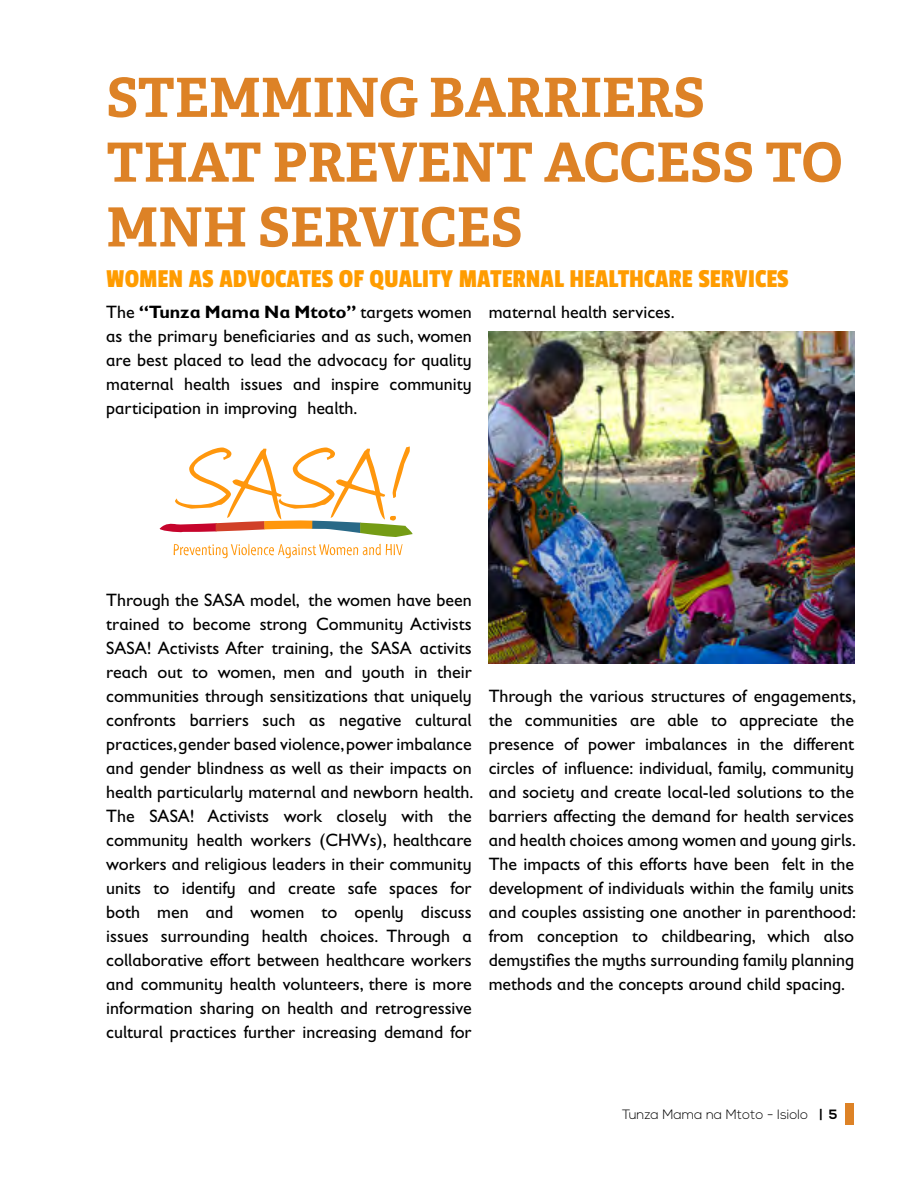
<style>
.page{position:relative;width:918px;height:1188px;background:#fff}
.page>*{position:absolute;margin:0;border:0;box-sizing:border-box;transform-origin:0 0}
.t1{font:700 54px/64.8px "Adelle";color:#dd8226}
.t2{font:27px "Passion One";color:#ff9c00}
.t3{font:18px/24px "Gill Sans Infant Std";color:#000;text-align:justify}
.t4{font:300 13.5px "Nexa";color:#000}
.s1{font-weight:700}
</style>
<div class="page">
<div style="left:846px;top:1103px;width:8px;height:21px;background:#dd8226"></div>
<svg style="left:159px;top:446px;width:254px;height:91px"></svg>
<svg style="left:174px;top:544px;width:229px;height:14px"></svg>
<img style="left:489px;top:332px;width:365px;height:331px">
<h1 class="t1" style="left:106px;top:66px;width:738px">STEMMING BARRIERS<br>THAT PREVENT ACCESS TO<br>MNH SERVICES</h1>
<h2 class="t2" style="left:106px;top:264px;width:684px">WOMEN AS ADVOCATES OF QUALITY MATERNAL HEALTHCARE SERVICES</h2>
<p class="t3" style="left:489px;top:300px;width:187px">maternal health services.</p>
<p class="t3" style="left:106px;top:300px;width:367px">The <span class="s1">“Tunza Mama Na Mtoto”</span> targets women as the primary beneficiaries and as such, women are best placed to lead the advocacy for quality maternal health issues and inspire community participation in improving health.</p>
<p class="t3" style="left:106px;top:588px;width:369px">Through the SASA model, the women have been trained to become strong Community Activists SASA! Activists After training, the SASA activits reach out to women, men and youth in their communities through sensitizations that uniquely confronts barriers such as negative cultural practices, gender based violence, power imbalance and gender blindness as well as their impacts on health particularly maternal and newborn health.<br>The SASA! Activists work closely with the community health workers (CHWs), healthcare workers and religious leaders in their community units to identify and create safe spaces for both men and women to openly discuss issues surrounding health choices. Through a collaborative effort between healthcare workers and community health volunteers, there is more information sharing on health and retrogressive cultural practices further increasing demand for</p>
<p class="t3" style="left:489px;top:684px;width:369px">Through the various structures of engagements, the communities are able to appreciate the presence of power imbalances in the different circles of influence: individual, family, community and society and create local-led solutions to the barriers affecting the demand for health services and health choices among women and young girls.<br>The impacts of this efforts have been felt in the development of individuals within the family units and couples assisting one another in parenthood: from conception to childbearing, which also demystifies the myths surrounding family planning methods and the concepts around child spacing.</p>
<p class="t4" style="left:622px;top:1106px;width:217px">Tunza Mama na Mtoto - Isiolo <span class="s1">| 5</span></p>
</div>
